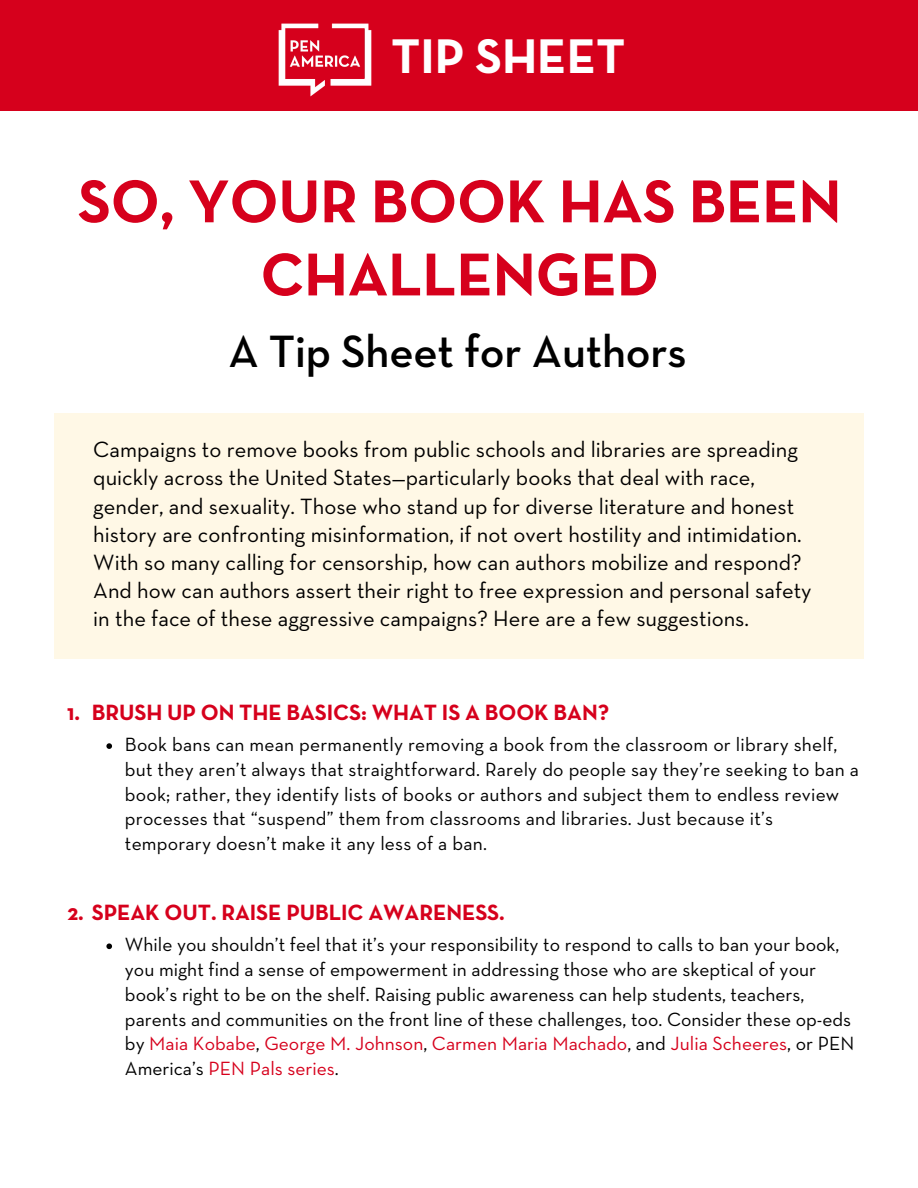
<style>
.page{position:relative;width:918px;height:1188px;background:#fff}
.page>*{position:absolute;margin:0;border:0;box-sizing:border-box;transform-origin:0 0}
.t1{font:700 61.5px/73.2px "Neutraface Text";letter-spacing:-.005em;color:#d6001c;text-align:center}
.t2{font:700 49.5px "Neutraface Text";color:#fff}
.t3{font:600 46.05px "Neutraface Text";letter-spacing:-.005em;color:#000}
.t4{font:22.5px/28.2px "Neutraface Text";color:#000}
.t5{font:700 22.5px "Neutraface Text";letter-spacing:-.005em;color:#d6001c}
.t6{font:19.5px/24.8px "Neutraface Text";color:#000}
.s1{color:#d6001c}
</style>
<div class="page">
<div style="left:0;top:0;width:918px;height:110px;background:#d6001c"></div>
<div style="left:54px;top:413px;width:810px;height:245px;background:#fff8e6"></div>
<img style="left:278px;top:23px;width:94px;height:74px">
<svg style="left:106px;top:743px;width:6px;height:6px"></svg>
<svg style="left:106px;top:943px;width:6px;height:6px"></svg>
<p class="t2" style="left:391px;top:34px;width:236px">TIP SHEET</p>
<p class="t1" style="left:78px;top:168px;width:765px">SO, YOUR BOOK HAS BEEN<br>CHALLENGED</p>
<p class="t3" style="left:228px;top:331px;width:460px">A Tip Sheet for Authors</p>
<p class="t4" style="left:93px;top:437px;width:720px">Campaigns to remove books from public schools and libraries are spreading quickly across the United States—particularly books that deal with race, gender, and sexuality. Those who stand up for diverse literature and honest history are confronting misinformation, if not overt hostility and intimidation.<br>With so many calling for censorship, how can authors mobilize and respond?<br>And how can authors assert their right to free expression and personal safety in the face of these aggressive campaigns? Here are a few suggestions.</p>
<p class="t5" style="left:67px;top:702px;width:14px">1.</p>
<p class="t5" style="left:92px;top:702px;width:519px">BRUSH UP ON THE BASICS: WHAT IS A BOOK BAN?</p>
<p class="t6" style="left:125px;top:733px;width:736px">Book bans can mean permanently removing a book from the classroom or library shelf, but they aren’t always that straightforward. Rarely do people say they’re seeking to ban a book; rather, they identify lists of books or authors and subject them to endless review processes that “suspend” them from classrooms and libraries. Just because it’s temporary doesn’t make it any less of a ban.</p>
<p class="t5" style="left:68px;top:902px;width:439px">2. SPEAK OUT. RAISE PUBLIC AWARENESS.</p>
<p class="t6" style="left:125px;top:934px;width:731px">While you shouldn’t feel that it’s your responsibility to respond to calls to ban your book, you might find a sense of empowerment in addressing those who are skeptical of your book’s right to be on the shelf. Raising public awareness can help students, teachers, parents and communities on the front line of these challenges, too. Consider these op-eds by <span class="s1">Maia Kobabe</span>, <span class="s1">George M. Johnson</span>, <span class="s1">Carmen Maria Machado</span>, and <span class="s1">Julia Scheeres</span>, or PEN America’s <span class="s1">PEN Pals series</span>.</p>
</div>
